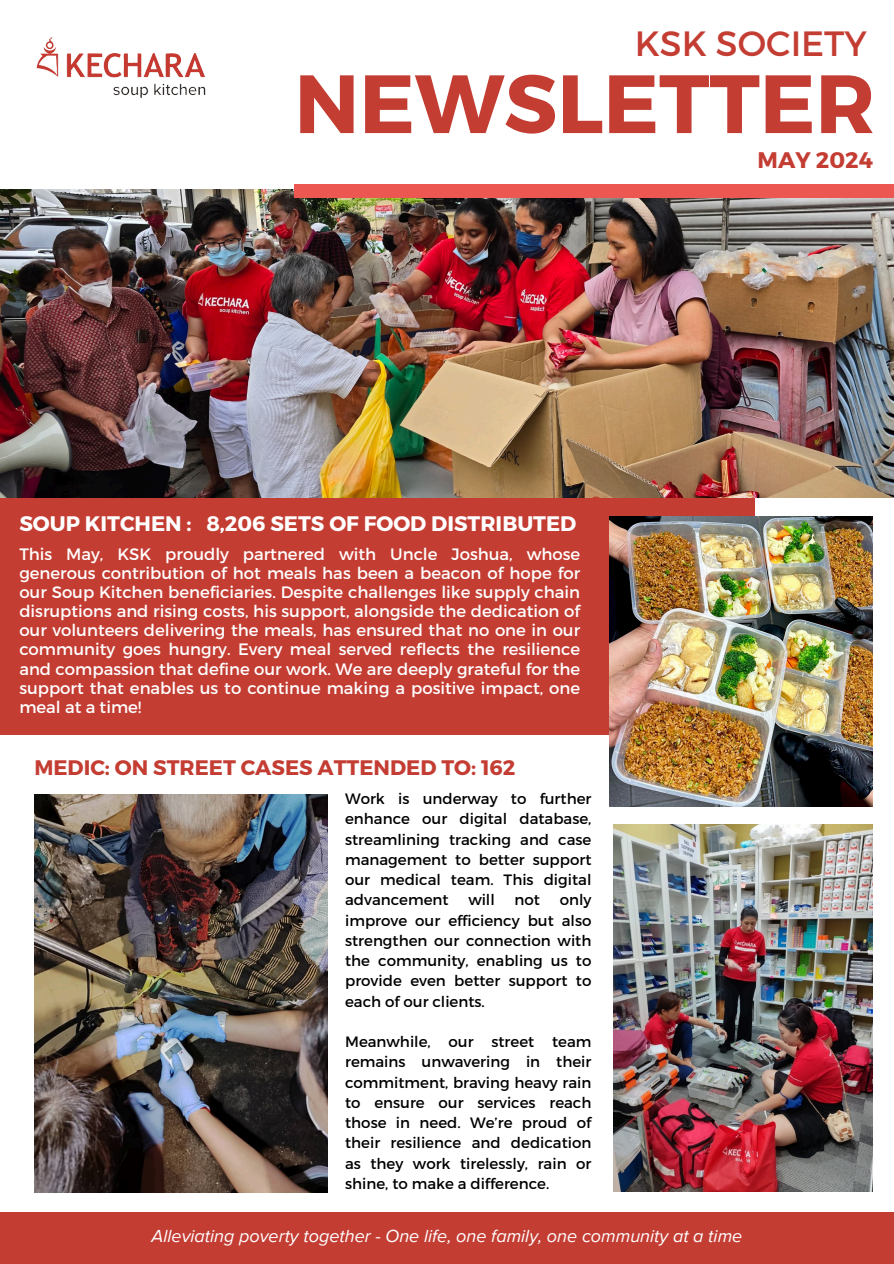
<style>
.page{position:relative;width:894px;height:1264px;background:#fff}
.page>*{position:absolute;margin:0;border:0;box-sizing:border-box;transform-origin:0 0}
.t1{font:700 82.5px "Montserrat";color:#c43d33}
.t2{font:35.1px "Montserrat";color:#c43d33}
.t3{font:700 22.5px "Montserrat";color:#c43d33}
.t4{font:700 21px "Montserrat";color:#fff}
.t5{font:700 21px "Montserrat";color:#c43d33}
.t6{font:italic 18px "Proxima Nova";color:#fff}
.t7{font:16.5px/19.2px "Montserrat";color:#fff;text-align:justify}
.t8{font:15px/20.2px "Montserrat";color:#000;text-align:justify}
</style>
<div class="page">
<div style="left:0;top:198px;width:754px;height:537px;background:#c43d33"></div>
<img style="left:0;top:189px;width:893px;height:309px">
<div style="left:294px;top:184px;width:599px;height:14px;background:#ed5752"></div>
<div style="left:0;top:1211px;width:893px;height:52px;background:#c43d33"></div>
<img style="left:36px;top:37px;width:170px;height:61px">
<img style="left:34px;top:794px;width:293px;height:398px">
<img style="left:613px;top:824px;width:259px;height:367px">
<img style="left:609px;top:516px;width:263px;height:290px">
<h2 class="t2" style="left:634px;top:20px;width:234px">KSK SOCIETY</h2>
<p class="t1" style="left:294px;top:50px;width:582px">NEWSLETTER</p>
<h1 class="t3" style="left:757px;top:145px;width:117px">MAY 2024</h1>
<h3 class="t4" style="left:19px;top:510px;width:558px">SOUP KITCHEN : 8,206 SETS OF FOOD DISTRIBUTED</h3>
<p class="t7" style="left:19px;top:543px;width:562px">This May, KSK proudly partnered with Uncle Joshua, whose generous contribution of hot meals has been a beacon of hope for our Soup Kitchen beneficiaries. Despite challenges like supply chain disruptions and rising costs, his support, alongside the dedication of our volunteers delivering the meals, has ensured that no one in our community goes hungry. Every meal served reflects the resilience and compassion that define our work. We are deeply grateful for the support that enables us to continue making a positive impact, one meal at a time!</p>
<h3 class="t5" style="left:34px;top:753px;width:482px">MEDIC: ON STREET CASES ATTENDED TO: 162</h3>
<h4 class="t8" style="left:345px;top:787px;width:248px">Work is underway to further enhance our digital database, streamlining tracking and case management to better support our medical team. This digital advancement</h4>
<h4 class="t8" style="left:468px;top:889px;width:28px">will</h4>
<h4 class="t8" style="left:514px;top:889px;width:27px">not</h4>
<h4 class="t8" style="left:345px;top:889px;width:248px;text-indent:214px">only improve our efficiency but also strengthen our connection with the community, enabling us to provide even better support to each of our clients.</h4>
<p class="t8" style="left:345px;top:1030px;width:248px">Meanwhile, our street team remains unwavering in their commitment, braving heavy rain to ensure our services reach those in need. We’re proud of their resilience and dedication as they work tirelessly, rain or shine, to make a difference.</p>
<h3 class="t6" style="left:151px;top:1225px;width:592px">Alleviating poverty together - One life, one family, one community at a time</h3>
</div>
